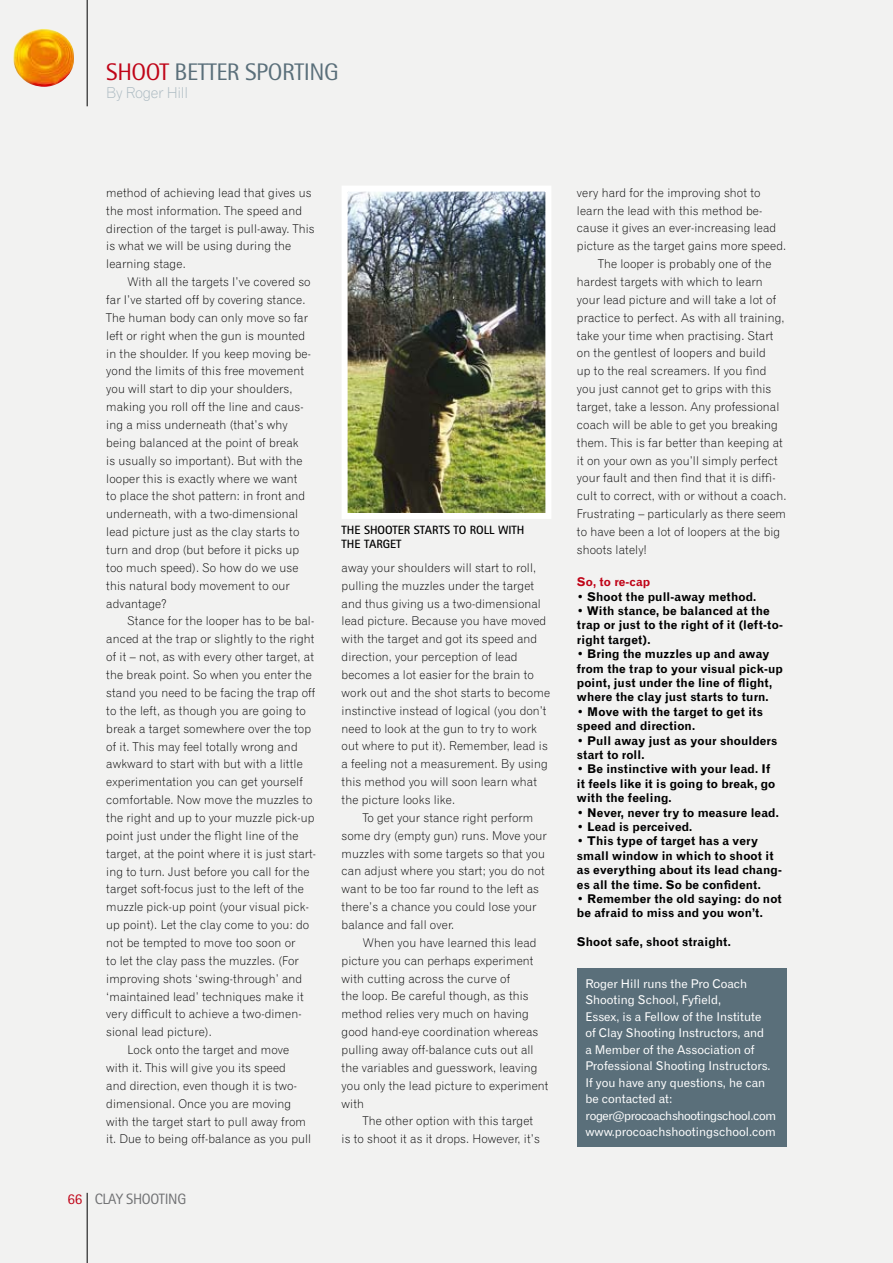
<style>
.page{position:relative;width:893px;height:1263px;background:#f2f2f1}
.page>*{position:absolute;margin:0;border:0;box-sizing:border-box;transform-origin:0 0}
.t1{font:24px "Rotis Semi Sans";letter-spacing:-.02em;color:#5a6f7a}
.t2{font:15px "Rotis Sans Serif";letter-spacing:-.02em;color:#707173}
.t3{font:15px "Gothic 720 BT Light B";letter-spacing:-.02em;color:#a9b8c0}
.t4{font:12px/17.9px "Gothic 720 BT Light B";letter-spacing:.01em;color:#000}
.t5{font:12px/14.4px "Gothic 720 BT Bold B";letter-spacing:.01em;color:#000}
.t6{font:12px/16.5px "Gothic 720 BT Roman B";color:#fff}
.t7{font:700 12px/14.4px "Rotis Sans Serif";color:#000}
.t8{font:12px "Gothic 720 BT Bold B";letter-spacing:.01em;color:#c00418}
.s1{color:#c00418}
</style>
<div class="page">
<hr style="left:87px;top:0;width:1px;height:106px;background:#000">
<img style="left:13px;top:29px;width:61px;height:58px">
<hr style="left:87px;top:1193px;width:1px;height:70px;background:#000">
<div style="left:577px;top:968px;width:210px;height:179px;background:#5a6f7a"></div>
<img style="left:349px;top:193px;width:195px;height:319px">
<div style="left:342px;top:186px;width:209px;height:333px;border:6px solid #fff"></div>
<h1 class="t1" style="left:106px;top:58px;width:234px"><span class="s1">SHOOT</span> BETTER SPORTING</h1>
<p class="t3" style="left:106px;top:84px;width:83px">By Roger Hill</p>
<p class="t4" style="left:106px;top:184px;width:210px">method of achieving lead that gives us the most information. The speed and direction of the target is pull-away. This is what we will be using during the learning stage.</p>
<p class="t4" style="left:106px;top:273px;width:206px;text-indent:21px">With all the targets I’ve covered so far I’ve started off by covering stance.<br>The human body can only move so far left or right when the gun is mounted in the shoulder. If you keep moving be&shy;yond the limits of this free movement you will start to dip your shoulders, making you roll off the line and caus&shy;ing a miss underneath (that’s why being balanced at the point of break<br>is usually so important). But with the looper this is exactly where we want<br>to place the shot pattern: in front and underneath, with a two-dimensional lead picture just as the clay starts to turn and drop (but before it picks up too much speed). So how do we use this natural body movement to our advantage?</p>
<p class="t4" style="left:128px;top:612px;width:188px">Stance for the looper has to be bal-</p>
<p class="t4" style="left:106px;top:630px;width:210px">anced at the trap or slightly to the right</p>
<p class="t4" style="left:106px;top:648px;width:209px">of it – not, as with every other target, at</p>
<p class="t4" style="left:106px;top:666px;width:207px">the break point. So when you enter the</p>
<p class="t4" style="left:106px;top:684px;width:211px">stand you need to be facing the trap off</p>
<p class="t4" style="left:106px;top:701px;width:201px">to the left, as though you are going to</p>
<p class="t4" style="left:106px;top:719px;width:206px">break a target somewhere over the top</p>
<p class="t4" style="left:106px;top:737px;width:193px">of it. This may feel totally wrong and</p>
<p class="t4" style="left:106px;top:755px;width:198px">awkward to start with but with a little</p>
<p class="t4" style="left:106px;top:773px;width:198px">experimentation you can get yourself</p>
<p class="t4" style="left:106px;top:791px;width:208px">comfortable. Now move the muzzles to</p>
<p class="t4" style="left:106px;top:809px;width:210px">the right and up to your muzzle pick-up</p>
<p class="t4" style="left:106px;top:826px;width:194px">point just under the flight line of the</p>
<p class="t4" style="left:106px;top:844px;width:211px">target, at the point where it is just start-</p>
<p class="t4" style="left:106px;top:862px;width:205px">ing to turn. Just before you call for the</p>
<p class="t4" style="left:106px;top:880px;width:199px">target soft-focus just to the left of the</p>
<p class="t4" style="left:106px;top:898px;width:204px">muzzle pick-up point (your visual pick-</p>
<p class="t4" style="left:106px;top:916px;width:204px">up point). Let the clay come to you: do</p>
<p class="t4" style="left:106px;top:934px;width:191px">not be tempted to move too soon or</p>
<p class="t4" style="left:106px;top:951px;width:194px">to let the clay pass the muzzles. (For</p>
<p class="t4" style="left:106px;top:969px;width:197px">improving shots ‘swing-through’ and</p>
<p class="t4" style="left:106px;top:987px;width:199px">‘maintained lead’ techniques make it</p>
<p class="t4" style="left:106px;top:1005px;width:197px">very difficult to achieve a two-dimen-</p>
<p class="t4" style="left:106px;top:1023px;width:107px">sional lead picture).</p>
<p class="t4" style="left:128px;top:1041px;width:163px">Lock onto the target and move</p>
<p class="t4" style="left:106px;top:1059px;width:181px">with it. This will give you its speed</p>
<p class="t4" style="left:106px;top:1076px;width:192px">and direction, even though it is two-</p>
<p class="t4" style="left:106px;top:1094px;width:186px">dimensional. Once you are moving</p>
<p class="t4" style="left:106px;top:1112px;width:201px">with the target start to pull away from</p>
<p class="t4" style="left:106px;top:1130px;width:206px">it. Due to being off-balance as you pull</p>
<p class="t2" style="left:68px;top:1190px;width:120px"><span class="s1">66</span> CLAY SHOOTING</p>
<p class="t7" style="left:342px;top:522px;width:184px">THE SHOOTER STARTS TO ROLL WITH<br>THE TARGET</p>
<p class="t4" style="left:342px;top:558px;width:210px">away your shoulders will start to roll, pulling the muzzles under the target and thus giving us a two-dimensional lead picture. Because you have moved with the target and got its speed and direction, your perception of lead becomes a lot easier for the brain to work out and the shot starts to become instinctive instead of logical (you don’t need to look at the gun to try to work out where to put it). Remember, lead is a feeling not a measurement. By using this method you will soon learn what the picture looks like.</p>
<p class="t4" style="left:342px;top:808px;width:207px;text-indent:21px">To get your stance right perform some dry (empty gun) runs. Move your muzzles with some targets so that you can adjust where you start; you do not want to be too far round to the left as there’s a chance you could lose your balance and fall over.</p>
<p class="t4" style="left:342px;top:933px;width:209px;text-indent:21px">When you have learned this lead picture you can perhaps experiment with cutting across the curve of<br>the loop. Be careful though, as this method relies very much on having good hand-eye coordination whereas pulling away off-balance cuts out all the variables and guesswork, leaving you only the lead picture to experiment with</p>
<p class="t4" style="left:342px;top:1112px;width:200px;text-indent:21px">The other option with this target is to shoot it as it drops. However, it’s</p>
<p class="t4" style="left:577px;top:183px;width:185px">very hard for the improving shot to</p>
<p class="t4" style="left:577px;top:201px;width:187px">learn the lead with this method be-</p>
<p class="t4" style="left:577px;top:219px;width:201px">cause it gives an ever-increasing lead</p>
<p class="t4" style="left:577px;top:237px;width:211px">picture as the target gains more speed.</p>
<p class="t4" style="left:598px;top:255px;width:175px">The looper is probably one of the</p>
<p class="t4" style="left:577px;top:273px;width:187px">hardest targets with which to learn</p>
<p class="t4" style="left:577px;top:291px;width:201px">your lead picture and will take a lot of</p>
<p class="t4" style="left:577px;top:308px;width:209px">practice to perfect. As with all training,</p>
<p class="t4" style="left:577px;top:326px;width:198px">take your time when practising. Start</p>
<p class="t4" style="left:577px;top:344px;width:190px">on the gentlest of loopers and build</p>
<p class="t4" style="left:577px;top:362px;width:191px">up to the real screamers. If you find</p>
<p class="t4" style="left:577px;top:380px;width:196px">you just cannot get to grips with this</p>
<p class="t4" style="left:577px;top:398px;width:204px">target, take a lesson. Any professional</p>
<p class="t4" style="left:577px;top:415px;width:202px">coach will be able to get you breaking</p>
<p class="t4" style="left:577px;top:433px;width:207px">them. This is far better than keeping at</p>
<p class="t4" style="left:577px;top:451px;width:202px">it on your own as you’ll simply perfect</p>
<p class="t4" style="left:577px;top:469px;width:200px">your fault and then find that it is diffi-</p>
<p class="t4" style="left:577px;top:487px;width:211px">cult to correct, with or without a coach.</p>
<p class="t4" style="left:577px;top:505px;width:211px">Frustrating – particularly as there seem</p>
<p class="t4" style="left:577px;top:523px;width:205px">to have been a lot of loopers at the big</p>
<p class="t4" style="left:577px;top:540px;width:72px">shoots lately!</p>
<p class="t8" style="left:577px;top:574px;width:75px">So, to re-cap</p>
<p class="t5" style="left:577px;top:589px;width:181px">• Shoot the pull-away method.</p>
<p class="t5" style="left:577px;top:603px;width:208px">• With stance, be balanced at the trap or just to the right of it (left-to&shy;right target).</p>
<p class="t5" style="left:577px;top:646px;width:207px">• Bring the muzzles up and away from the trap to your visual pick-up point, just under the line of flight, where the clay just starts to turn.</p>
<p class="t5" style="left:577px;top:704px;width:188px">• Move with the target to get its speed and direction.</p>
<p class="t5" style="left:577px;top:733px;width:202px">• Pull away just as your shoulders start to roll.</p>
<p class="t5" style="left:577px;top:762px;width:200px">• Be instinctive with your lead. If it feels like it is going to break, go with the feeling.</p>
<p class="t5" style="left:577px;top:805px;width:203px">• Never, never try to measure lead.</p>
<p class="t5" style="left:577px;top:819px;width:117px">• Lead is perceived.</p>
<p class="t5" style="left:577px;top:834px;width:207px">• This type of target has a very small window in which to shoot it as everything about its lead chang&shy;es all the time. So be confident.</p>
<p class="t5" style="left:577px;top:891px;width:207px">• Remember the old saying: do not be afraid to miss and you won’t.</p>
<p class="t5" style="left:577px;top:934px;width:155px">Shoot safe, shoot straight.</p>
<p class="t6" style="left:585px;top:975px;width:192px">Roger Hill runs the Pro Coach<br>Shooting School, Fyfield,<br>Essex, is a Fellow of the Institute<br>of Clay Shooting Instructors, and<br>a Member of the Association of<br>Professional Shooting Instructors.<br>If you have any questions, he can be contacted at: roger@procoachshootingschool.com www.procoachshootingschool.com</p>
</div>
